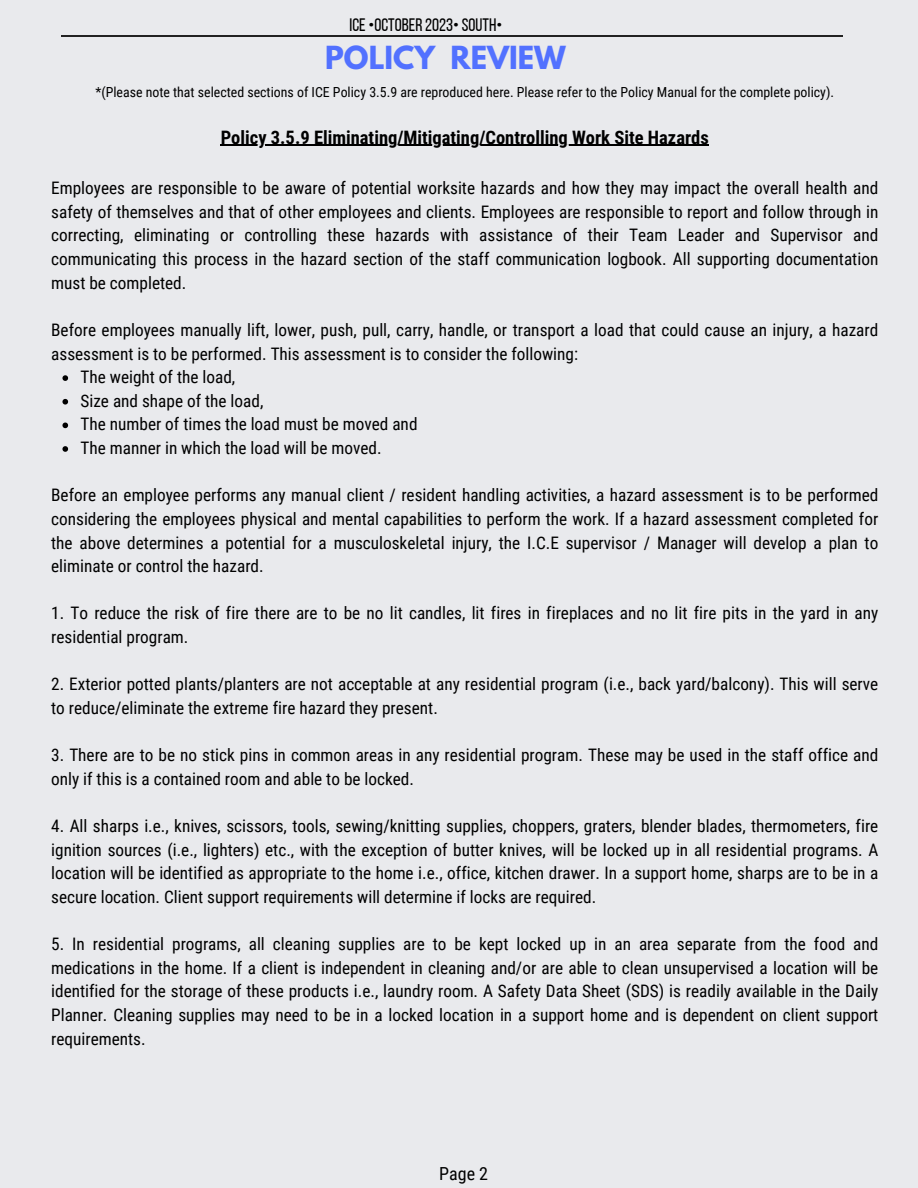
<style>
.page{position:relative;width:918px;height:1188px;background:#e9eaed}
.page>*{position:absolute;margin:0;border:0;box-sizing:border-box;transform-origin:0 0}
.t1{font:700 28.2px "League Spartan";color:#5271ff}
.t2{font:700 18.45px "Roboto Condensed";color:#000}
.t3{font:18px "Bebas Neue";color:#000}
.t4{font:18px "Roboto Condensed";color:#000}
.t5{font:17.25px/23.7px "Roboto Condensed";color:#000;text-align:justify}
.t6{font:13.95px "Roboto Condensed";color:#000}
</style>
<div class="page">
<hr style="left:62px;top:35px;width:781px;height:2px;background:#222">
<svg style="left:62px;top:375px;width:6px;height:6px"></svg>
<svg style="left:62px;top:399px;width:6px;height:6px"></svg>
<svg style="left:62px;top:423px;width:6px;height:5px"></svg>
<svg style="left:62px;top:446px;width:6px;height:6px"></svg>
<hr style="left:221px;top:145px;width:74px;height:1px;background:#000">
<hr style="left:295px;top:145px;width:414px;height:1px;background:#000">
<p class="t3" style="left:350px;top:17px;width:154px">ICE •OCTOBER 2023• SOUTH•</p>
<p class="t1" style="left:325px;top:44px;width:242px">POLICY REVIEW</p>
<p class="t6" style="left:95px;top:84px;width:740px">*(Please note that selected sections of ICE Policy 3.5.9 are reproduced here. Please refer to the Policy Manual for the complete policy).</p>
<p class="t2" style="left:221px;top:126px;width:490px">Policy 3.5.9 Eliminating/Mitigating/Controlling Work Site Hazards</p>
<p class="t5" style="left:51px;top:176px;width:829px">Employees are responsible to be aware of potential worksite hazards and how they may impact the overall health and safety of themselves and that of other employees and clients. Employees are responsible to report and follow through in correcting, eliminating or controlling these hazards with assistance of their Team Leader and Supervisor and communicating this process in the hazard section of the staff communication logbook. All supporting documentation must be completed.</p>
<p class="t5" style="left:51px;top:318px;width:829px">Before employees manually lift, lower, push, pull, carry, handle, or transport a load that could cause an injury, a hazard assessment is to be performed. This assessment is to consider the following:</p>
<p class="t5" style="left:81px;top:365px;width:156px">The weight of the load,</p>
<p class="t5" style="left:81px;top:389px;width:184px">Size and shape of the load,</p>
<p class="t5" style="left:81px;top:413px;width:339px">The number of times the load must be moved and</p>
<p class="t5" style="left:81px;top:436px;width:303px">The manner in which the load will be moved.</p>
<p class="t5" style="left:51px;top:484px;width:829px">Before an employee performs any manual client / resident handling activities, a hazard assessment is to be performed considering the employees physical and mental capabilities to perform the work. If a hazard assessment completed for the above determines a potential for a musculoskeletal injury, the I.C.E supervisor / Manager will develop a plan to eliminate or control the hazard.</p>
<p class="t5" style="left:51px;top:602px;width:829px">1. To reduce the risk of fire there are to be no lit candles, lit fires in fireplaces and no lit fire pits in the yard in any residential program.</p>
<p class="t5" style="left:51px;top:673px;width:829px">2. Exterior potted plants/planters are not acceptable at any residential program (i.e., back yard/balcony). This will serve to reduce/eliminate the extreme fire hazard they present.</p>
<p class="t5" style="left:51px;top:743px;width:829px">3. There are to be no stick pins in common areas in any residential program. These may be used in the staff office and only if this is a contained room and able to be locked.</p>
<p class="t5" style="left:51px;top:814px;width:829px">4. All sharps i.e., knives, scissors, tools, sewing/knitting supplies, choppers, graters, blender blades, thermometers, fire ignition sources (i.e., lighters) etc., with the exception of butter knives, will be locked up in all residential programs. A location will be identified as appropriate to the home i.e., office, kitchen drawer. In a support home, sharps are to be in a secure location. Client support requirements will determine if locks are required.</p>
<p class="t5" style="left:51px;top:932px;width:829px">5. In residential programs, all cleaning supplies are to be kept locked up in an area separate from the food and medications in the home. If a client is independent in cleaning and/or are able to clean unsupervised a location will be identified for the storage of these products i.e., laundry room. A Safety Data Sheet (SDS) is readily available in the Daily Planner. Cleaning supplies may need to be in a locked location in a support home and is dependent on client support requirements.</p>
<p class="t4" style="left:439px;top:1163px;width:50px">Page 2</p>
</div>
